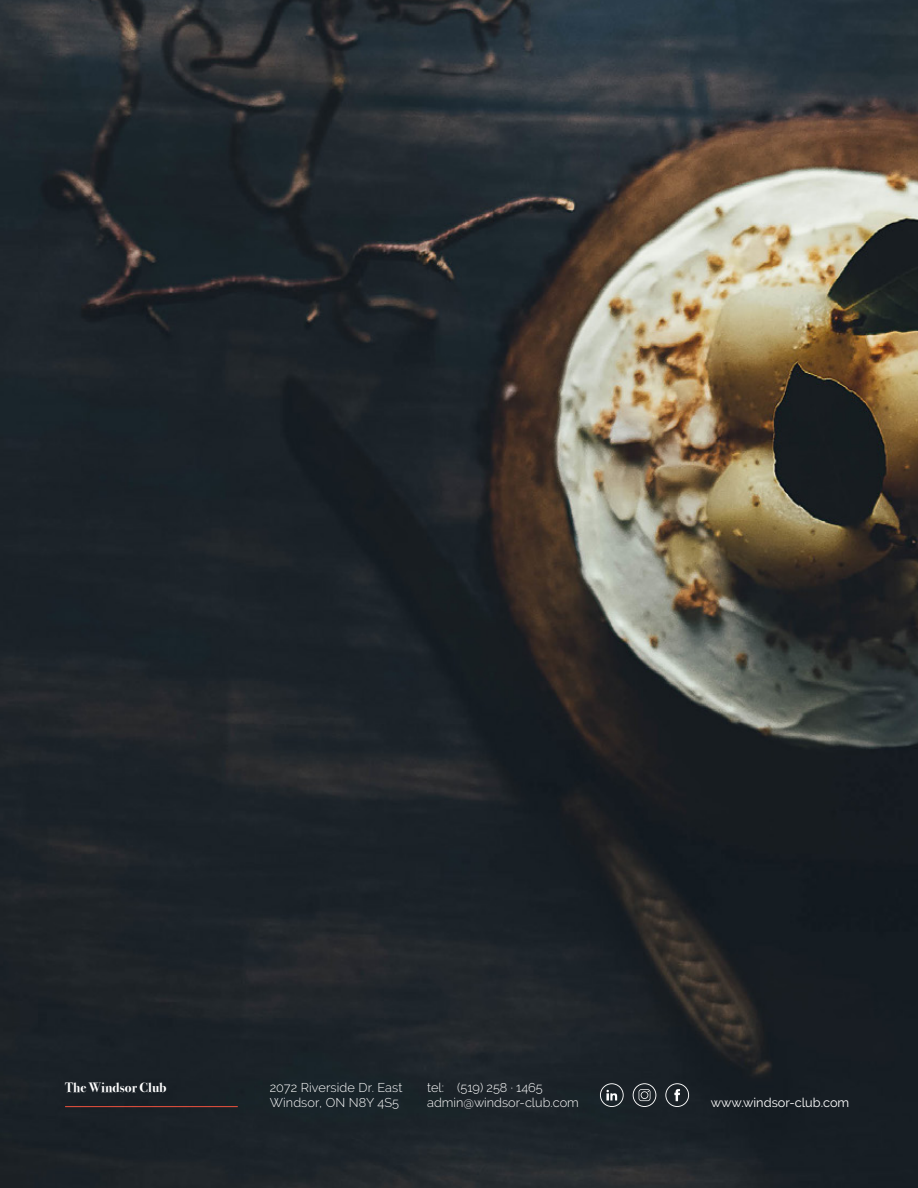
<style>
.page{position:relative;width:918px;height:1188px;background:#fff}
.page>*{position:absolute;margin:0;border:0;box-sizing:border-box;transform-origin:0 0}
.t1{font:700 13.5px "Bodoni Svty Two ITCTT";letter-spacing:.01em;color:#fff}
.t2{font:300 12.75px "Raleway";color:#fff}
.t3{font:12.75px "Raleway";color:#fff}
</style>
<div class="page">
<img style="left:0;top:0;width:918px;height:1188px">
<hr style="left:65px;top:1106px;width:173px;height:1px;background:#f0523e">
<svg style="left:665px;top:1083px;width:24px;height:24px"></svg>
<svg style="left:600px;top:1083px;width:24px;height:24px"></svg>
<svg style="left:633px;top:1083px;width:23px;height:24px"></svg>
<p class="t1" style="left:65px;top:1076px;width:103px">The Windsor Club</p>
<p class="t2" style="left:270px;top:1080px;width:134px">2072 Riverside Dr. East</p>
<p class="t2" style="left:270px;top:1095px;width:131px">Windsor, ON N8Y 4S5</p>
<p class="t2" style="left:427px;top:1080px;width:117px">tel: (519) 258 · 1465</p>
<p class="t2" style="left:427px;top:1095px;width:153px">admin@windsor-club.com</p>
<p class="t3" style="left:711px;top:1095px;width:140px">www.windsor-club.com</p>
</div>
